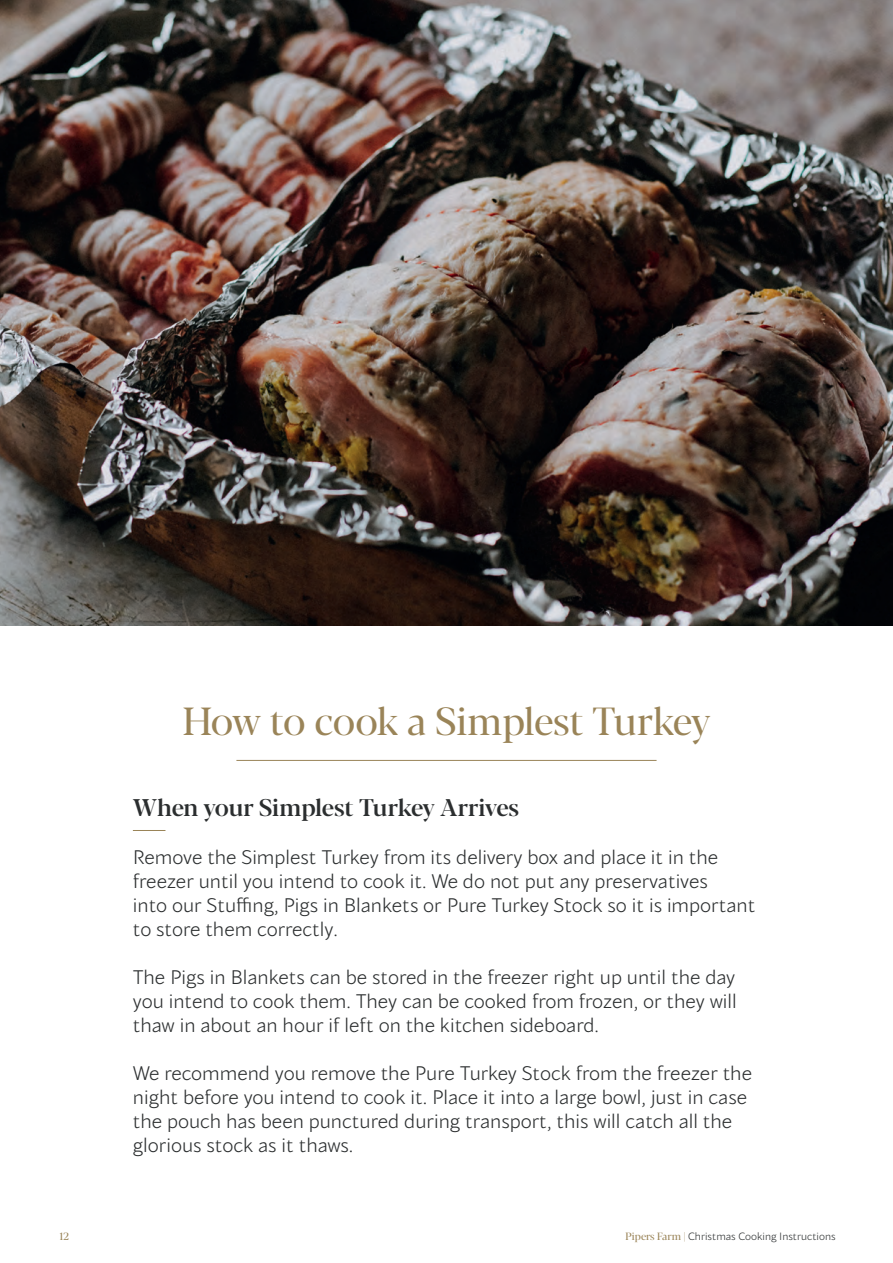
<style>
.page{position:relative;width:893px;height:1263px;background:#fff}
.page>*{position:absolute;margin:0;border:0;box-sizing:border-box;transform-origin:0 0}
.t1{font:39px "Blacker Pro Dis";letter-spacing:-.02em;color:#9a8458}
.t2{font:500 24px "Blacker Pro Dis";letter-spacing:-.01em;color:#2b2e2f}
.t3{font:300 19.5px/24px "Blacker Sans";color:#2b2e2f}
.t4{font:300 10.5px "Blacker Sans";color:#2b2e2f}
.t5{font:10.5px "Blacker Pro Dis";color:#9a8458}
.s1{font-family:"Blacker Pro Dis";font-weight:400;color:#9a8458}
.s2{font-family:"Blacker Pro Dis";color:#9a8458}
</style>
<div class="page">
<img style="left:0;top:0;width:893px;height:625px">
<hr style="left:236px;top:760px;width:421px;height:1px;background:#9a8458">
<hr style="left:133px;top:830px;width:32px;height:1px;background:#9a8458">
<h1 class="t1" style="left:183px;top:696px;width:529px">How to cook a Simplest Turkey</h1>
<p class="t2" style="left:133px;top:792px;width:388px">When your Simplest Turkey Arrives</p>
<p class="t3" style="left:133px;top:844px;width:624px">Remove the Simplest Turkey from its delivery box and place it in the freezer until you intend to cook it. We do not put any preservatives<br>into our Stuffing, Pigs in Blankets or Pure Turkey Stock so it is important to store them correctly.</p>
<p class="t3" style="left:133px;top:964px;width:605px;text-align:justify">The Pigs in Blankets can be stored in the freezer right up until the day you intend to cook them. They can be cooked from frozen, or they will thaw in about an hour if left on the kitchen sideboard.</p>
<p class="t3" style="left:133px;top:1060px;width:621px">We recommend you remove the Pure Turkey Stock from the freezer the night before you intend to cook it. Place it into a large bowl, just in case the pouch has been punctured during transport, this will catch all the glorious stock as it thaws.</p>
<p class="t5" style="left:60px;top:1229px;width:11px">12</p>
<p class="t4" style="left:626px;top:1228px;width:211px"><span class="s1">Pipers Farm</span> <span class="s2">|</span> Christmas Cooking Instructions</p>
</div>
